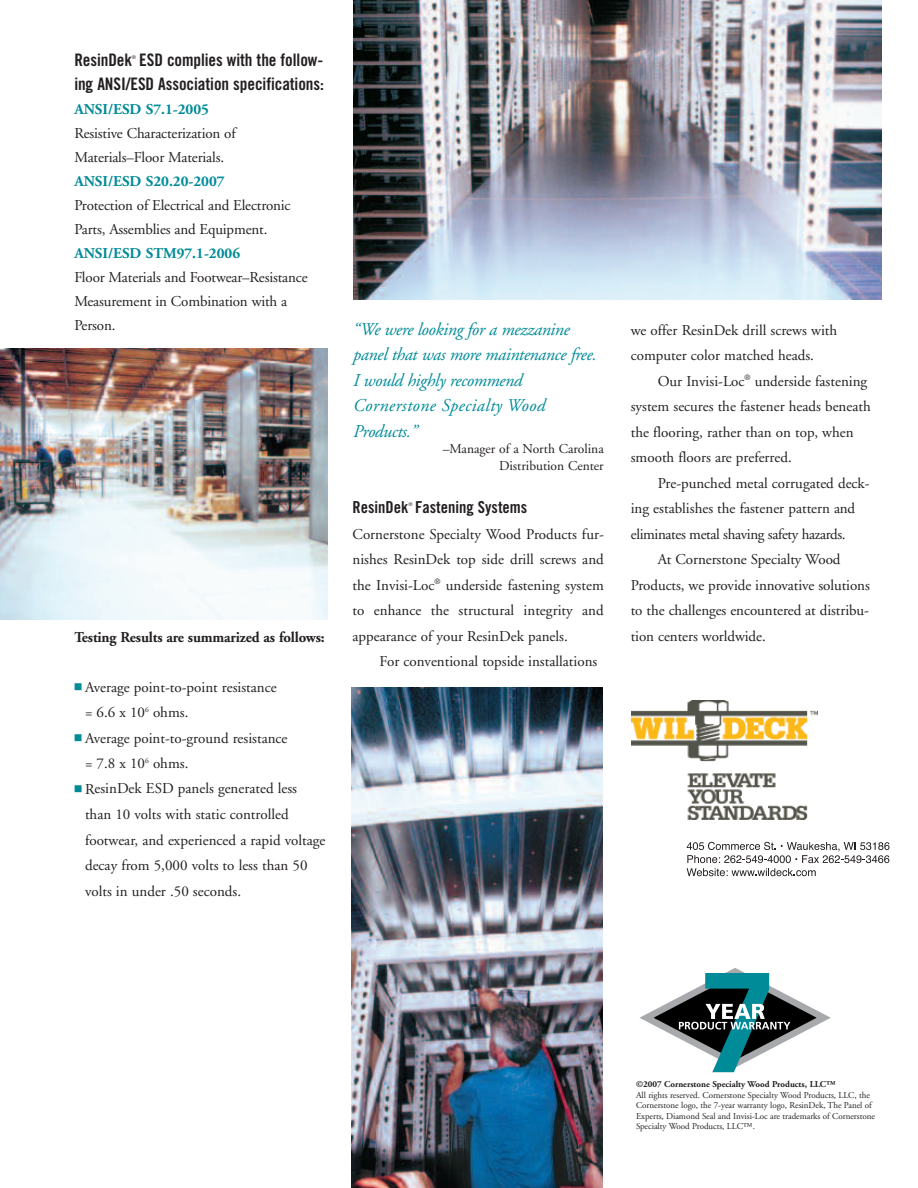
<style>
.page{position:relative;width:918px;height:1188px;background:#fff}
.page>*{position:absolute;margin:0;border:0;box-sizing:border-box;transform-origin:0 0}
.t1{font:italic 18px/25.5px "Adobe Garamond";letter-spacing:-.02em;color:#008b98}
.t2{font:17.25px "Trade Gothic Bold Cond Twenty";letter-spacing:-.005em;color:#231f20}
.t3{font:16.5px "Trade Gothic Bold Cond Twenty";color:#231f20}
.t4{font:15px/25.5px "Adobe Garamond";color:#231f20}
.t5{font:700 15px "Adobe Garamond";color:#008b98}
.t6{font:700 15px "Adobe Garamond";letter-spacing:-.01em;color:#231f20}
.t7{font:15px "Adobe Garamond";letter-spacing:-.025em;color:#231f20}
.t8{font:13.5px/16.5px "Adobe Garamond";color:#231f20;text-align:right}
.t9{font:9px/10.5px "Adobe Garamond";letter-spacing:-.005em;color:#231f20}
.t10{font:700 9px "Adobe Garamond";color:#231f20}
.t11{font:300 5.25px "Trade Gothic";color:#231f20}
</style>
<div class="page">
<img style="left:351px;top:688px;width:252px;height:500px">
<img style="left:353px;top:0;width:529px;height:299px">
<img style="left:0;top:349px;width:328px;height:270px">
<svg style="left:639px;top:968px;width:192px;height:104px"></svg>
<img style="left:632px;top:700px;width:185px;height:120px">
<svg style="left:687px;top:842px;width:203px;height:34px"></svg>
<p class="t2" style="left:74px;top:53px;width:250px">ResinDek ESD complies with the follow-</p>
<p class="t11" style="left:132px;top:55px;width:6px">®</p>
<p class="t2" style="left:74px;top:77px;width:251px">ing ANSI/ESD Association specifications:</p>
<p class="t5" style="left:74px;top:103px;width:136px">ANSI/ESD S7.1-2005</p>
<p class="t4" style="left:74px;top:122px;width:163px;line-height:24px">Resistive Characterization of<br>Materials–Floor Materials.</p>
<p class="t5" style="left:74px;top:175px;width:152px">ANSI/ESD S20.20-2007</p>
<p class="t4" style="left:74px;top:194px;width:218px;line-height:24px">Protection of Electrical and Electronic<br>Parts, Assemblies and Equipment.</p>
<p class="t5" style="left:74px;top:247px;width:167px">ANSI/ESD STM97.1-2006</p>
<p class="t4" style="left:74px;top:266px;width:235px;line-height:24px">Floor Materials and Footwear–Resistance<br>Measurement in Combination with a<br>Person.</p>
<p class="t6" style="left:74px;top:631px;width:252px">Testing Results are summarized as follows:</p>
<p class="t4" style="left:85px;top:675px;width:193px;text-indent:-11px"><sup>■</sup> Average point-to-point resistance = 6.6 x 10<sup>6</sup> ohms.</p>
<p class="t4" style="left:85px;top:726px;width:204px;text-indent:-11px"><sup>■</sup> Average point-to-ground resistance = 7.8 x 10<sup>6</sup> ohms.</p>
<p class="t4" style="left:85px;top:777px;width:242px;text-indent:-11px"><sup>■</sup> ResinDek ESD panels generated less than 10 volts with static controlled footwear, and experienced a rapid voltage decay from 5,000 volts to less than 50 volts in under .50 seconds.</p>
<p class="t1" style="left:353px;top:318px;width:245px">“We were looking for a mezzanine panel that was more maintenance free.<br>I would highly recommend<br>Cornerstone Specialty Wood<br>Products.”</p>
<p class="t8" style="left:443px;top:442px;width:163px">–Manager of a North Carolina<br>Distribution Center</p>
<p class="t3" style="left:353px;top:501px;width:176px">ResinDek Fastening Systems</p>
<p class="t11" style="left:408px;top:502px;width:6px">®</p>
<p class="t4" style="left:353px;top:522px;width:253px;text-align:justify">Cornerstone Specialty Wood Products fur&shy;nishes ResinDek top side drill screws and the Invisi-Loc<sup>®</sup> underside fastening system to enhance the structural integrity and appearance of your ResinDek panels.</p>
<p class="t4" style="left:380px;top:650px;width:219px">For conventional topside installations</p>
<p class="t4" style="left:631px;top:318px;width:208px">we offer ResinDek drill screws with computer color matched heads.</p>
<p class="t4" style="left:631px;top:369px;width:242px;text-indent:27px">Our Invisi-Loc<sup>®</sup> underside fastening system secures the fastener heads beneath the flooring, rather than on top, when smooth floors are preferred.</p>
<p class="t4" style="left:658px;top:471px;width:213px">Pre-punched metal corrugated deck-</p>
<p class="t4" style="left:631px;top:497px;width:226px">ing establishes the fastener pattern and</p>
<p class="t7" style="left:631px;top:528px;width:216px">eliminates metal shaving safety hazards.</p>
<p class="t4" style="left:658px;top:548px;width:184px">At Cornerstone Specialty Wood</p>
<p class="t4" style="left:631px;top:573px;width:241px">Products, we provide innovative solutions</p>
<p class="t4" style="left:631px;top:599px;width:240px">to the challenges encountered at distribu-</p>
<p class="t4" style="left:631px;top:624px;width:136px">tion centers worldwide.</p>
<p class="t10" style="left:636px;top:1081px;width:201px">©2007 Cornerstone Specialty Wood Products, LLC™</p>
<p class="t9" style="left:636px;top:1091px;width:241px">All rights reserved. Cornerstone Specialty Wood Products, LLC, the Cornerstone logo, the 7-year warranty logo, ResinDek, The Panel of Experts, Diamond Seal and Invisi-Loc are trademarks of Cornerstone Specialty Wood Products, LLC™.</p>
</div>
